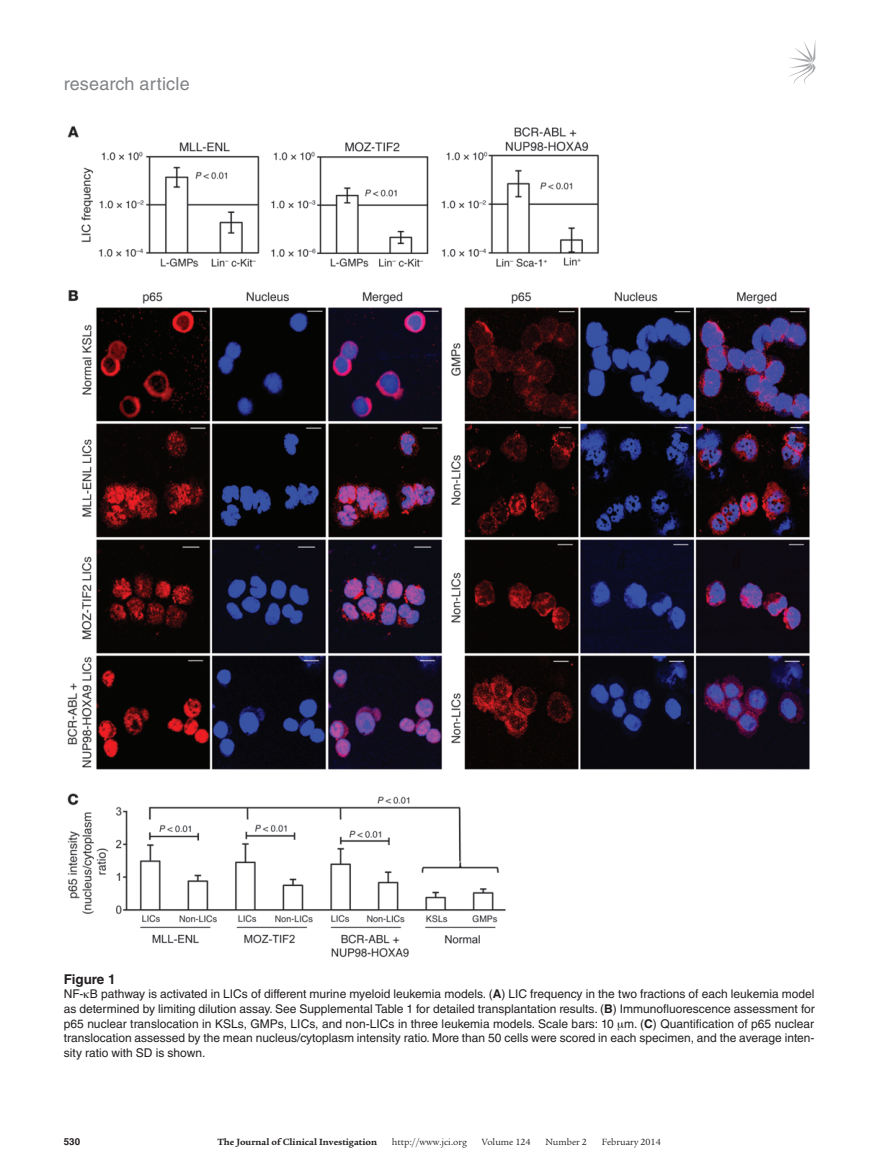
<style>
.page{position:relative;width:878px;height:1175px;background:#fff}
.page>*{position:absolute;margin:0;border:0;box-sizing:border-box;transform-origin:0 0}
.t1{font:18px "Helvetica LT Std";letter-spacing:.01em;color:#808285}
.t2{font:700 13.5px "Helvetica LT Std";color:#231f20}
.t3{font:12px/14.7px "Helvetica LT Std";color:#231f20;text-align:justify}
.t4{font:9.75px "Legacy Serif Std";color:#231f20}
.t5{font:700 9.75px "Legacy Serif Std";color:#231f20}
.t6{font:700 9.75px "Helvetica LT Std";color:#231f20}
.s1{font-weight:700}
</style>
<div class="page">
<svg style="left:789px;top:42px;width:26px;height:43px"></svg>
<img style="left:67px;top:126px;width:743px;height:832px">
<h1 class="t1" style="left:64px;top:73px;width:127px">research article</h1>
<p class="t2" style="left:64px;top:970px;width:53px">Figure 1</p>
<p class="t3" style="left:64px;top:986px;width:752px">NF- B pathway is activated in LICs of different murine myeloid leukemia models. (<span class="s1">A</span>) LIC frequency in the two fractions of each leukemia model as determined by limiting dilution assay. See Supplemental Table 1 for detailed transplantation results. (<span class="s1">B</span>) Immunofluorescence assessment for p65 nuclear translocation in KSLs, GMPs, LICs, and non-LICs in three leukemia models. Scale bars: 10 m. (<span class="s1">C</span>) Quantification of p65 nuclear translocation assessed by the mean nucleus/cytoplasm intensity ratio. More than 50 cells were scored in each specimen, and the average inten&shy;sity ratio with SD is shown.</p>
<p class="t6" style="left:64px;top:1135px;width:18px">530</p>
<p class="t5" style="left:217px;top:1135px;width:161px">The Journal of Clinical Investigation</p>
<p class="t4" style="left:392px;top:1136px;width:77px">http://www.jci.org</p>
<p class="t4" style="left:481px;top:1136px;width:50px">Volume 124</p>
<p class="t4" style="left:545px;top:1136px;width:43px">Number 2</p>
<p class="t4" style="left:601px;top:1136px;width:61px">February 2014</p>
</div>
